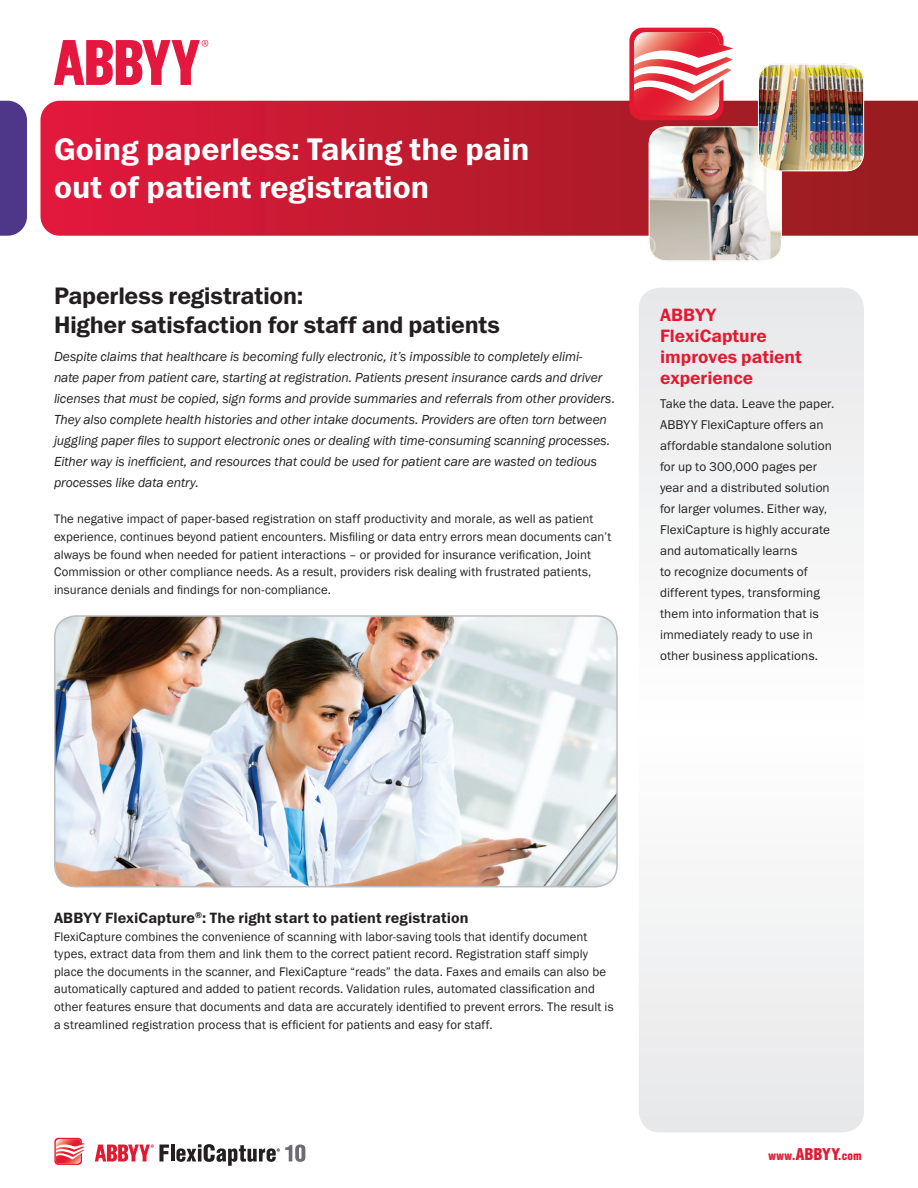
<style>
.page{position:relative;width:918px;height:1188px;background:#fff}
.page>*{position:absolute;margin:0;border:0;box-sizing:border-box;transform-origin:0 0}
.white-head_left{font:31.5px/37.8px "Franklin Gothic Demi ITC";color:#fff}
.Level_1_Subhead_abov{font:24px/28.8px "Franklin Gothic Demi ITC";letter-spacing:-.01em;color:#231f20}
.Sidebar_level_1_red{font:18px/21px "Franklin Gothic Demi ITC";color:#e21931}
.body_text_subhead_bl{font:15px "Franklin Gothic Demi ITC";letter-spacing:.005em;color:#231f20}
.Deck{font:italic 13.5px/21px "Franklin Gothic";letter-spacing:-.005em;color:#231f20}
.body_text{font:12.75px/17.7px "Franklin Gothic";letter-spacing:.005em;color:#231f20}
.Sidebar_body_text{font:12.75px/21px "Franklin Gothic Book ITC";letter-spacing:.005em;color:#231f20}
.t1{font:900 12px "Helios Cond";letter-spacing:.025em;color:#e21931}
.s1{font-size:16.5px}
</style>
<div class="page">
<div style="left:0;top:101px;width:27px;height:135px;background:#4e3788"></div>
<svg style="left:40px;top:101px;width:878px;height:135px;background:#c01b30"></svg>
<svg style="left:54px;top:40px;width:154px;height:45px"></svg>
<img style="left:649px;top:126px;width:132px;height:135px">
<div style="left:649px;top:126px;width:133px;height:135px;border:1px solid #fff;border-radius:18px"></div>
<img style="left:758px;top:64px;width:106px;height:107px">
<div style="left:758px;top:64px;width:106px;height:107px;border:1px solid #fff;border-radius:18px"></div>
<svg style="left:629px;top:28px;width:104px;height:92px"></svg>
<svg style="left:639px;top:288px;width:225px;height:844px"></svg>
<img style="left:56px;top:618px;width:561px;height:269px">
<div style="left:54px;top:615px;width:564px;height:272px;border:2px solid #bcbdc0;border-radius:21px"></div>
<hr style="left:171px;top:1145px;width:3px;height:16px;background:#231f20">
<svg style="left:176px;top:1144px;width:129px;height:22px"></svg>
<svg style="left:95px;top:1145px;width:74px;height:16px"></svg>
<svg style="left:54px;top:1138px;width:31px;height:27px"></svg>
<p class="white-head_left" style="left:54px;top:131px;width:477px">Going paperless: Taking the pain out of patient registration</p>
<p class="Level_1_Subhead_abov" style="left:54px;top:283px;width:448px">Paperless registration:<br>Higher satisfaction for staff and patients</p>
<p class="Deck" style="left:54px;top:346px;width:563px">Despite claims that healthcare is becoming fully electronic, it’s impossible to completely elimi-<br>nate paper from patient care, starting at registration. Patients present insurance cards and driver licenses that must be copied, sign forms and provide summaries and referrals from other providers.<br>They also complete health histories and other intake documents. Providers are often torn between juggling paper files to support electronic ones or dealing with time-consuming scanning processes.<br>Either way is inefficient, and resources that could be used for patient care are wasted on tedious processes like data entry.</p>
<p class="body_text" style="left:54px;top:511px;width:559px">The negative impact of paper-based registration on staff productivity and morale, as well as patient experience, continues beyond patient encounters. Misfiling or data entry errors mean documents can’t always be found when needed for patient interactions – or provided for insurance verification, Joint Commission or other compliance needs. As a result, providers risk dealing with frustrated patients, insurance denials and findings for non-compliance.</p>
<p class="Sidebar_level_1_red" style="left:660px;top:305px;width:143px">ABBYY<br>FlexiCapture improves patient experience</p>
<p class="Sidebar_body_text" style="left:660px;top:393px;width:176px">Take the data. Leave the paper.<br>ABBYY FlexiCapture offers an affordable standalone solution for up to 300,000 pages per year and a distributed solution for larger volumes. Either way,<br>FlexiCapture is highly accurate and automatically learns<br>to recognize documents of different types, transforming them into information that is immediately ready to use in other business applications.</p>
<p class="body_text_subhead_bl" style="left:54px;top:909px;width:416px">ABBYY FlexiCapture<sup>®</sup>: The right start to patient registration</p>
<p class="body_text" style="left:54px;top:928px;width:561px">FlexiCapture combines the convenience of scanning with labor-saving tools that identify document types, extract data from them and link them to the correct patient record. Registration staff simply place the documents in the scanner, and FlexiCapture “reads” the data. Faxes and emails can also be automatically captured and added to patient records. Validation rules, automated classification and other features ensure that documents and data are accurately identified to prevent errors. The result is a streamlined registration process that is efficient for patients and easy for staff.</p>
<p class="t1" style="left:768px;top:1150px;width:95px">www.<span class="s1">ABBYY</span>.com</p>
</div>
